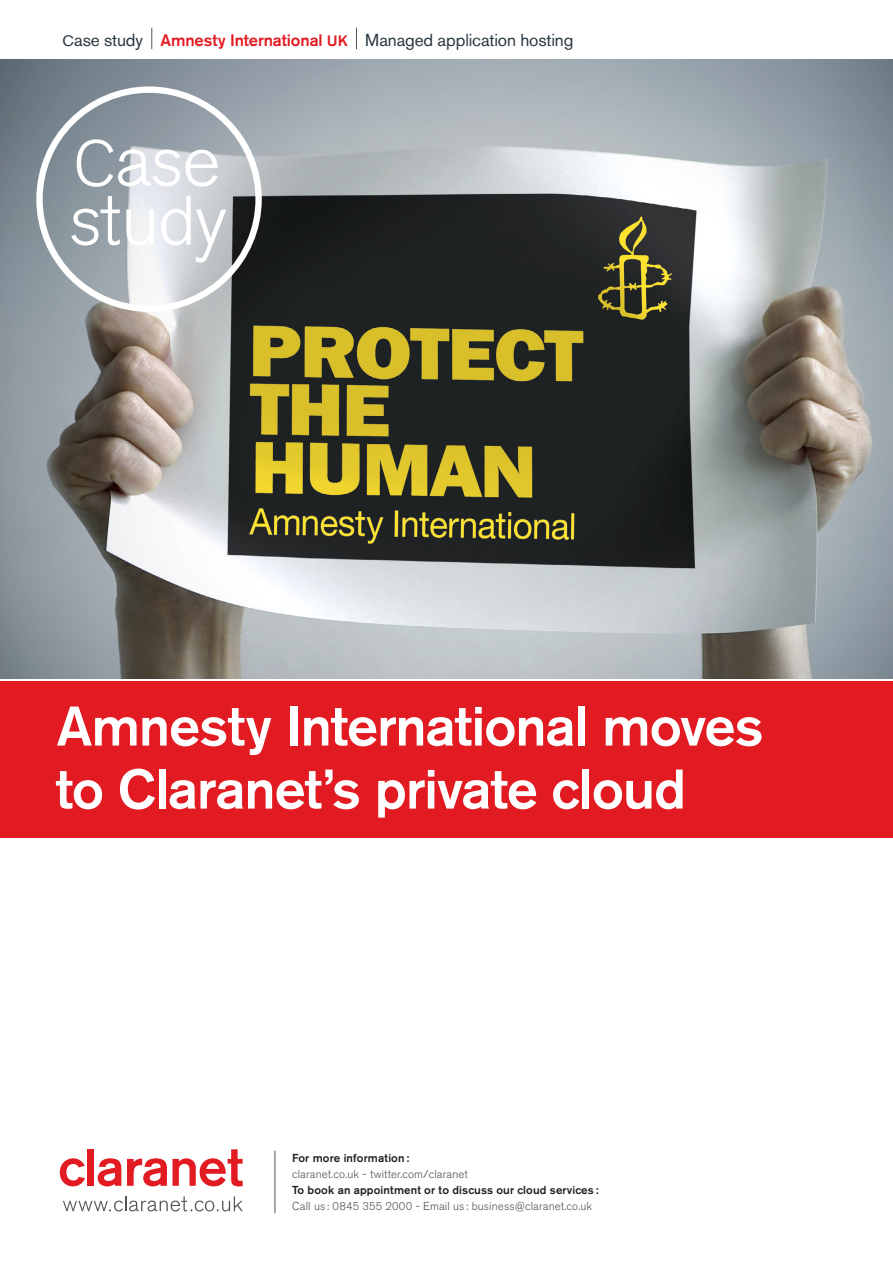
<style>
.page{position:relative;width:893px;height:1263px;background:#fff}
.page>*{position:absolute;margin:0;border:0;box-sizing:border-box;transform-origin:0 0}
.Long_title{font:500 55.2px "Akzidenz Grotesk BQ";letter-spacing:-.02em;color:#fff}
.Text_intro{font:17.25px "Akzidenz Grotesk BQ";letter-spacing:-.005em;color:#27373f}
.t1{font:300 11.55px "Akzidenz Grotesk BQ";letter-spacing:.01em;color:#4d545a}
.t2{font:500 11.55px "Akzidenz Grotesk BQ";letter-spacing:.01em;color:#231f20}
.s1{font-size:15px}
.s2{font-weight:500;font-size:16.5px;color:#e21a21}
.s3{font-weight:500;font-size:15px;color:#e21a21}
.s4{font-size:11.1px}
</style>
<div class="page">
<img style="left:0;top:60px;width:893px;height:619px">
<div style="left:0;top:682px;width:893px;height:156px;background:#e21a21"></div>
<svg style="left:36px;top:86px;width:226px;height:226px"></svg>
<svg style="left:77px;top:139px;width:141px;height:48px"></svg>
<svg style="left:71px;top:196px;width:49px;height:50px"></svg>
<svg style="left:126px;top:209px;width:28px;height:36px"></svg>
<svg style="left:161px;top:196px;width:65px;height:66px"></svg>
<svg style="left:151px;top:28px;width:1px;height:21px"></svg>
<svg style="left:356px;top:28px;width:1px;height:21px"></svg>
<hr style="left:275px;top:1151px;width:1px;height:62px;background:#50555a">
<svg style="left:63px;top:1196px;width:180px;height:15px"></svg>
<svg style="left:60px;top:1158px;width:25px;height:28px"></svg>
<div style="left:87px;top:1149px;width:7px;height:37px;background:#e21a21"></div>
<svg style="left:98px;top:1158px;width:23px;height:28px"></svg>
<svg style="left:127px;top:1149px;width:116px;height:37px"></svg>
<p class="Text_intro" style="left:63px;top:30px;width:512px"><span class="s1">C</span>ase study <span class="s2">Amnesty International</span> <span class="s3">UK</span> Managed application hosting</p>
<p class="Long_title" style="left:57px;top:692px;width:708px">Amnesty International moves</p>
<p class="Long_title" style="left:56px;top:755px;width:632px">to Claranet’s private cloud</p>
<p class="t2" style="left:292px;top:1151px;width:119px">For more information :</p>
<p class="t1" style="left:292px;top:1167px;width:177px">claranet.co.uk - twitter.com/claranet</p>
<p class="t2" style="left:292px;top:1183px;width:308px">To book an appointment or to discuss our cloud services :</p>
<p class="t1" style="left:292px;top:1199px;width:302px">Call us : <span class="s4">0845 355 2000</span> - Email us : business@claranet.co.uk</p>
</div>
